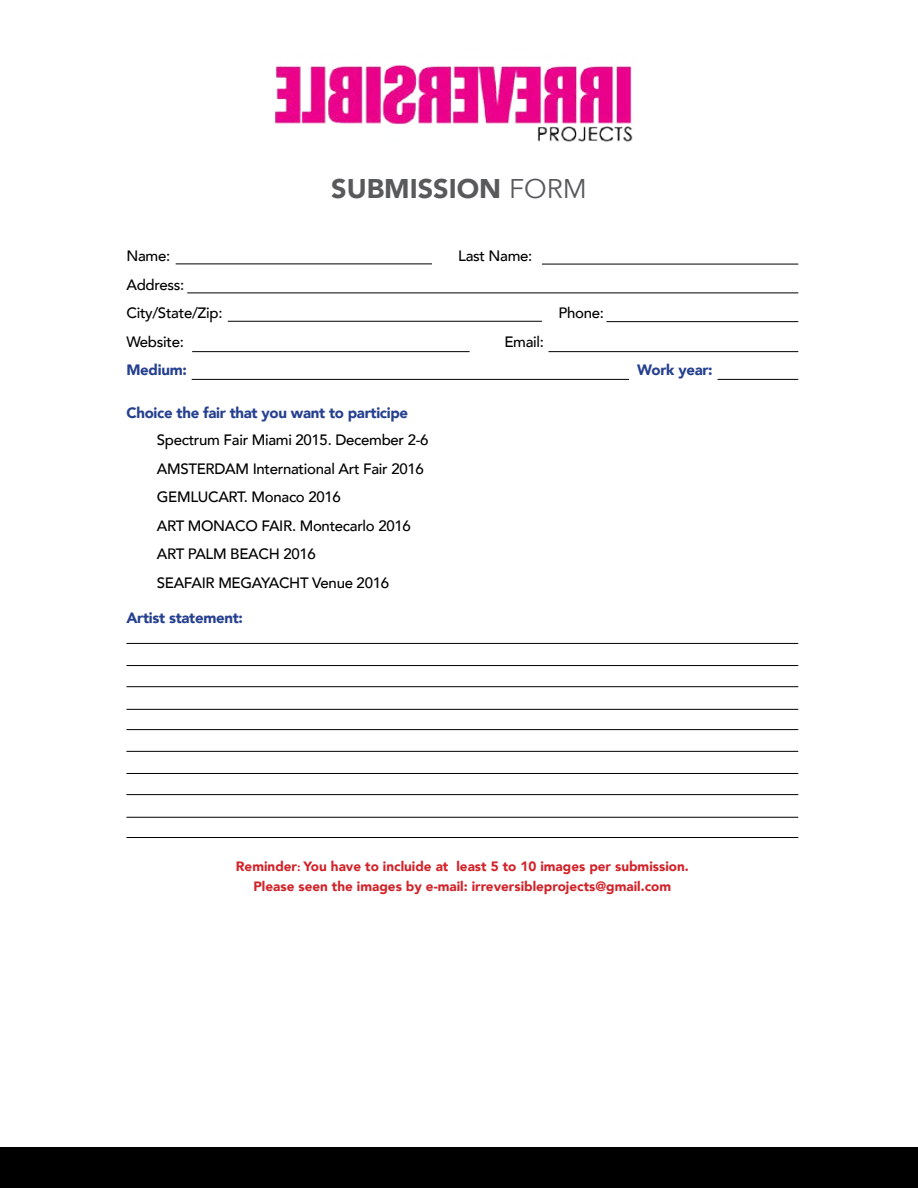
<style>
.page{position:relative;width:918px;height:1188px;background:#fff}
.page>*{position:absolute;margin:0;border:0;box-sizing:border-box;transform-origin:0 0}
.t1{font:900 27px "Avenir";color:#58595b}
.t2{font:500 15px/28.5px "Avenir";letter-spacing:-.02em;color:#000}
.t3{font:900 15px "Avenir";letter-spacing:-.02em;color:#25408f}
.t4{font:900 13.5px/19.5px "Avenir";color:#d2232a;text-align:center}
.s1{font-weight:400}
.s2{font-family:"Minion Pro";font-weight:700}
</style>
<div class="page">
<img style="left:275px;top:65px;width:358px;height:77px">
<div style="left:0;top:1148px;width:918px;height:40px;background:#000"></div>
<hr style="left:542px;top:264px;width:256px;height:1px;background:#000">
<hr style="left:176px;top:264px;width:256px;height:1px;background:#000">
<hr style="left:187px;top:293px;width:611px;height:1px;background:#000">
<hr style="left:228px;top:321px;width:314px;height:1px;background:#000">
<hr style="left:192px;top:351px;width:278px;height:1px;background:#000">
<hr style="left:549px;top:351px;width:249px;height:1px;background:#000">
<hr style="left:718px;top:379px;width:80px;height:1px;background:#000">
<hr style="left:192px;top:379px;width:437px;height:1px;background:#000">
<hr style="left:606px;top:321px;width:192px;height:1px;background:#000">
<hr style="left:126px;top:729px;width:672px;height:1px;background:#000">
<hr style="left:126px;top:837px;width:672px;height:1px;background:#000">
<hr style="left:126px;top:643px;width:672px;height:1px;background:#000">
<hr style="left:126px;top:751px;width:672px;height:1px;background:#000">
<hr style="left:126px;top:665px;width:672px;height:1px;background:#000">
<hr style="left:126px;top:773px;width:672px;height:1px;background:#000">
<hr style="left:126px;top:686px;width:672px;height:1px;background:#000">
<hr style="left:126px;top:794px;width:672px;height:1px;background:#000">
<hr style="left:126px;top:709px;width:672px;height:1px;background:#000">
<hr style="left:126px;top:817px;width:672px;height:1px;background:#000">
<h1 class="t1" style="left:331px;top:165px;width:257px">Submission <span class="s1">FORM</span></h1>
<p class="t2" style="left:126px;top:241px;width:45px">Name:</p>
<p class="t2" style="left:458px;top:241px;width:76px">Last Name:</p>
<p class="t2" style="left:126px;top:269px;width:98px">Address:<br>City/State/Zip:</p>
<p class="t2" style="left:558px;top:298px;width:47px">Phone:</p>
<p class="t2" style="left:126px;top:326px;width:59px">Website:</p>
<p class="t2" style="left:504px;top:326px;width:41px">Email:</p>
<p class="t3" style="left:126px;top:357px;width:62px">Medium:</p>
<p class="t3" style="left:637px;top:357px;width:77px">Work year:</p>
<p class="t3" style="left:126px;top:400px;width:283px">Choice the fair that you want to participe</p>
<p class="t2" style="left:157px;top:425px;width:273px">Spectrum Fair Miami 2015. December 2-6<br>AMSTERDAM International Art Fair 2016<br>GEMLUCART. Monaco 2016<br>ART MONACO FAIR. Montecarlo 2016<br>ART PALM BEACH 2016<br>SEAFAIR MEGAYACHT Venue 2016</p>
<p class="t3" style="left:126px;top:605px;width:118px">Artist statement:</p>
<p class="t4" style="left:236px;top:856px;width:455px">Reminder<span class="s2">:</span> You have to incluide at least 5 to 10 images per submission.<br>Please seen the images by e-mail: irreversibleprojects@gmail.com</p>
</div>
